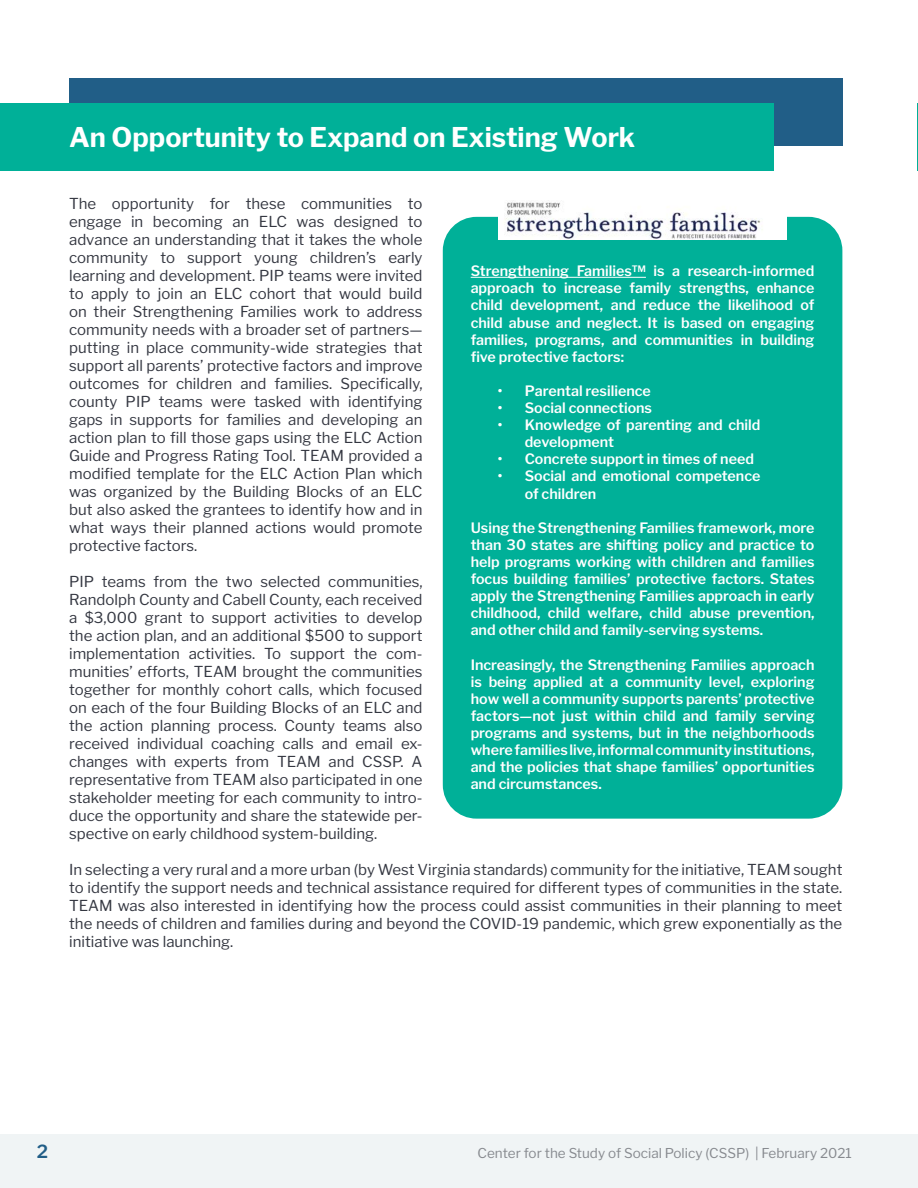
<style>
.page{position:relative;width:918px;height:1188px;background:#fff}
.page>*{position:absolute;margin:0;border:0;box-sizing:border-box;transform-origin:0 0}
.t1{font:700 27px "Libre Franklin";color:#fff}
.t2{font:600 18px "Libre Franklin";color:#215e87}
.t3{font:15px/18px "Libre Franklin";color:#343741;text-align:justify}
.t4{font:600 14.25px/17.1px "Libre Franklin";color:#fff;text-align:justify}
.t5{font:13.5px "Libre Franklin";color:#878a8f}
</style>
<div class="page">
<div style="left:0;top:1134px;width:918px;height:54px;background:#f0f4f5"></div>
<div style="left:443px;top:217px;width:399px;height:602px;background:#00b098;border-radius:34px"></div>
<hr style="left:471px;top:277px;width:175px;height:1px;background:#fff">
<img style="left:499px;top:200px;width:288px;height:39px">
<hr style="left:917px;top:104px;width:1px;height:67px;background:#00b098">
<div style="left:69px;top:78px;width:773px;height:67px;background:#215e87"></div>
<div style="left:0;top:104px;width:773px;height:67px;background:#00b098"></div>
<h1 class="t1" style="left:69px;top:120px;width:568px">An Opportunity to Expand on Existing Work</h1>
<p class="t3" style="left:69px;top:194px;width:355px">The opportunity for these communities to engage in becoming an ELC was designed to advance an understanding that it takes the whole community to support young children’s early learning and development. PIP teams were invited to apply to join an ELC cohort that would build on their Strengthening Families work to address community needs with a broader set of partners— putting in place community-wide strategies that support all parents’ protective factors and improve outcomes for children and families. Specifically, county PIP teams were tasked with identifying gaps in supports for families and developing an action plan to fill those gaps using the ELC Action Guide and Progress Rating Tool. TEAM provided a modified template for the ELC Action Plan which was organized by the Building Blocks of an ELC but also asked the grantees to identify how and in what ways their planned actions would promote protective factors.</p>
<p class="t3" style="left:69px;top:572px;width:355px">PIP teams from the two selected communities, Randolph County and Cabell County, each received a $3,000 grant to support activities to develop the action plan, and an additional $500 to support implementation activities. To support the com&shy;munities’ efforts, TEAM brought the communities together for monthly cohort calls, which focused on each of the four Building Blocks of an ELC and the action planning process. County teams also received individual coaching calls and email ex&shy;changes with experts from TEAM and CSSP. A representative from TEAM also participated in one stakeholder meeting for each community to intro&shy;duce the opportunity and share the statewide per&shy;spective on early childhood system-building.</p>
<p class="t3" style="left:69px;top:860px;width:775px">In selecting a very rural and a more urban (by West Virginia standards) community for the initiative, TEAM sought to identify the support needs and technical assistance required for different types of communities in the state.<br>TEAM was also interested in identifying how the process could assist communities in their planning to meet the needs of children and families during and beyond the COVID-19 pandemic, which grew exponentially as the initiative was launching.</p>
<p class="t4" style="left:471px;top:263px;width:345px">Strengthening Families™ is a research-informed approach to increase family strengths, enhance child development, and reduce the likelihood of child abuse and neglect. It is based on engaging families, programs, and communities in building five protective factors:</p>
<p class="t4" style="left:498px;top:382px;width:155px">• Parental resilience</p>
<p class="t4" style="left:498px;top:399px;width:156px">• Social connections</p>
<p class="t4" style="left:525px;top:416px;width:237px;text-indent:-27px">• Knowledge of parenting and child development</p>
<p class="t4" style="left:498px;top:451px;width:258px">• Concrete support in times of need</p>
<p class="t4" style="left:525px;top:468px;width:237px;text-indent:-27px">• Social and emotional competence of children</p>
<p class="t4" style="left:471px;top:519px;width:345px">Using the Strengthening Families framework, more than 30 states are shifting policy and practice to help programs working with children and families focus building families’ protective factors. States apply the Strengthening Families approach in early childhood, child welfare, child abuse prevention, and other child and family-serving systems.</p>
<p class="t4" style="left:471px;top:656px;width:345px">Increasingly, the Strengthening Families approach is being applied at a community level, exploring how well a community supports parents’ protective factors—not just within child and family serving programs and systems, but in the neighborhoods where families live, informal community institutions, and the policies that shape families’ opportunities and circumstances.</p>
<p class="t2" style="left:37px;top:1141px;width:13px">2</p>
<p class="t5" style="left:478px;top:1145px;width:376px">Center for the Study of Social Policy (CSSP) | February 2021</p>
</div>
